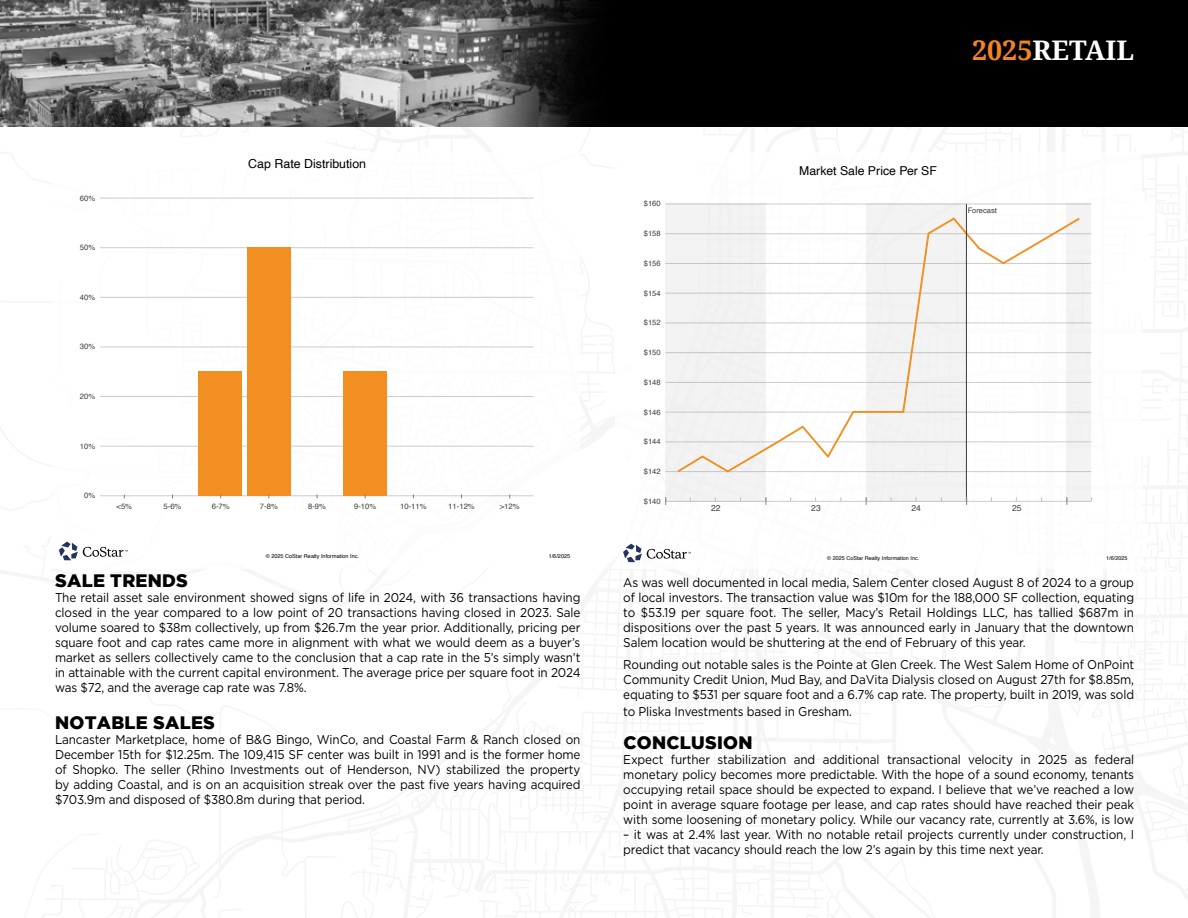
<style>
.page{position:relative;width:1188px;height:918px;background:#fff}
.page>*{position:absolute;margin:0;border:0;box-sizing:border-box;transform-origin:0 0}
.t1{font:700 27px "Noto Serif";color:#fff}
.t2{font:900 18px "Gotham";letter-spacing:.015em;color:#000}
.t3{font:12.75px/15px "Gotham";letter-spacing:-.01em;color:#000;text-align:justify;scale:.92 1}
.t4{font:12.45px "Helvetica";color:#000}
.t5{font:12.3px "Helvetica";color:#000}
.t6{font:8.55px "Helvetica";color:#404040}
.t7{font:7.65px "Helvetica";color:#404040}
.t8{font:5.55px "Helvetica";color:#000}
.t9{font:5.4px "Helvetica";color:#000}
.s1{color:#f18424}
</style>
<div class="page">
<div style="left:0;top:0;width:1188px;height:127px;background:#000"></div>
<img style="left:0;top:0;width:589px;height:127px">
<hr style="left:665px;top:501px;width:426px;height:1px;background:#ccc">
<hr style="left:665px;top:204px;width:426px;height:1px;background:#ccc">
<div style="left:665px;top:204px;width:101px;height:298px;background:#f3f3f3"></div>
<div style="left:866px;top:204px;width:100px;height:298px;background:#f3f3f3"></div>
<div style="left:1067px;top:204px;width:24px;height:298px;background:#f3f3f3"></div>
<svg style="left:675px;top:216px;width:407px;height:258px"></svg>
<hr style="left:966px;top:204px;width:1px;height:297px;background:#404040">
<svg style="left:623px;top:544px;width:68px;height:18px"></svg>
<hr style="left:100px;top:496px;width:434px;height:1px;background:#ccc">
<hr style="left:100px;top:446px;width:434px;height:1px;background:#ccc">
<hr style="left:100px;top:396px;width:434px;height:1px;background:#ccc">
<hr style="left:100px;top:347px;width:434px;height:1px;background:#ccc">
<hr style="left:100px;top:297px;width:434px;height:1px;background:#ccc">
<hr style="left:100px;top:247px;width:434px;height:1px;background:#ccc">
<hr style="left:100px;top:198px;width:434px;height:1px;background:#ccc">
<div style="left:199px;top:372px;width:43px;height:124px;background:#f28f20"></div>
<div style="left:247px;top:247px;width:43px;height:249px;background:#f28f20"></div>
<div style="left:343px;top:372px;width:44px;height:124px;background:#f28f20"></div>
<svg style="left:59px;top:542px;width:69px;height:18px"></svg>
<p class="t7" style="left:80px;top:192px;width:17px">60%</p>
<p class="t7" style="left:80px;top:242px;width:17px">50%</p>
<p class="t7" style="left:80px;top:291px;width:17px">40%</p>
<p class="t7" style="left:80px;top:341px;width:17px">30%</p>
<p class="t7" style="left:80px;top:390px;width:17px">20%</p>
<p class="t7" style="left:80px;top:440px;width:17px">10%</p>
<p class="t7" style="left:84px;top:490px;width:13px">0%</p>
<p class="t4" style="left:248px;top:154px;width:119px">Cap Rate Distribution</p>
<p class="t7" style="left:117px;top:501px;width:17px">&lt;5%</p>
<p class="t7" style="left:164px;top:501px;width:19px">5-6%</p>
<p class="t7" style="left:212px;top:501px;width:19px">6-7%</p>
<p class="t7" style="left:260px;top:501px;width:19px">7-8%</p>
<p class="t7" style="left:308px;top:501px;width:19px">8-9%</p>
<p class="t7" style="left:354px;top:501px;width:24px">9-10%</p>
<p class="t7" style="left:400px;top:501px;width:28px">10-11%</p>
<p class="t7" style="left:448px;top:501px;width:28px">11-12%</p>
<p class="t7" style="left:500px;top:501px;width:21px">&gt;12%</p>
<p class="t8" style="left:266px;top:551px;width:95px">© 2025 CoStar Realty Information Inc.</p>
<p class="t8" style="left:549px;top:551px;width:23px">1/6/2025</p>
<h2 class="t2" style="left:55px;top:570px;width:134px">SALE TRENDS</h2>
<p class="t3" style="left:55px;top:589px;width:573px">The retail asset sale environment showed signs of life in 2024, with 36 transactions having closed in the year compared to a low point of 20 transactions having closed in 2023. Sale volume soared to $38m collectively, up from $26.7m the year prior. Additionally, pricing per square foot and cap rates came more in alignment with what we would deem as a buyer’s market as sellers collectively came to the conclusion that a cap rate in the 5’s simply wasn’t in attainable with the current capital environment. The average price per square foot in 2024 was $72, and the average cap rate was 7.8%.</p>
<h2 class="t2" style="left:55px;top:712px;width:161px">NOTABLE SALES</h2>
<p class="t3" style="left:55px;top:732px;width:573px">Lancaster Marketplace, home of B&amp;G Bingo, WinCo, and Coastal Farm &amp; Ranch closed on December 15th for $12.25m. The 109,415 SF center was built in 1991 and is the former home of Shopko. The seller (Rhino Investments out of Henderson, NV) stabilized the property by adding Coastal, and is on an acquisition streak over the past five years having acquired $703.9m and disposed of $380.8m during that period.</p>
<p class="t7" style="left:644px;top:198px;width:18px">$160</p>
<p class="t7" style="left:644px;top:228px;width:18px">$158</p>
<p class="t7" style="left:644px;top:257px;width:18px">$156</p>
<p class="t7" style="left:644px;top:287px;width:18px">$154</p>
<p class="t7" style="left:644px;top:317px;width:18px">$152</p>
<p class="t7" style="left:644px;top:347px;width:18px">$150</p>
<p class="t7" style="left:644px;top:376px;width:18px">$148</p>
<p class="t7" style="left:644px;top:406px;width:18px">$146</p>
<p class="t7" style="left:644px;top:436px;width:18px">$144</p>
<p class="t7" style="left:644px;top:465px;width:18px">$142</p>
<p class="t7" style="left:644px;top:495px;width:18px">$140</p>
<h1 class="t1" style="left:972px;top:31px;width:163px"><span class="s1">2025</span>RETAIL</h1>
<p class="t5" style="left:799px;top:161px;width:139px">Market Sale Price Per SF</p>
<p class="t7" style="left:968px;top:204px;width:31px">Forecast</p>
<p class="t6" style="left:711px;top:501px;width:11px">22</p>
<p class="t6" style="left:811px;top:501px;width:11px">23</p>
<p class="t6" style="left:912px;top:501px;width:11px">24</p>
<p class="t6" style="left:1012px;top:501px;width:11px">25</p>
<p class="t9" style="left:827px;top:554px;width:94px">© 2025 CoStar Realty Information Inc.</p>
<p class="t9" style="left:1106px;top:554px;width:23px">1/6/2025</p>
<p class="t3" style="left:623px;top:575px;width:557px">As was well documented in local media, Salem Center closed August 8 of 2024 to a group of local investors. The transaction value was $10m for the 188,000 SF collection, equating to $53.19 per square foot. The seller, Macy’s Retail Holdings LLC, has tallied $687m in dispositions over the past 5 years. It was announced early in January that the downtown Salem location would be shuttering at the end of February of this year.</p>
<p class="t3" style="left:623px;top:657px;width:557px">Rounding out notable sales is the Pointe at Glen Creek. The West Salem Home of OnPoint Community Credit Union, Mud Bay, and DaVita Dialysis closed on August 27th for $8.85m, equating to $531 per square foot and a 6.7% cap rate. The property, built in 2019, was sold</p>
<p class="t3" style="left:623px;top:703px;width:250px">to Pliska Investments based in Gresham.</p>
<h2 class="t2" style="left:623px;top:732px;width:131px">CONCLUSION</h2>
<p class="t3" style="left:623px;top:751px;width:557px">Expect further stabilization and additional transactional velocity in 2025 as federal monetary policy becomes more predictable. With the hope of a sound economy, tenants occupying retail space should be expected to expand. I believe that we’ve reached a low point in average square footage per lease, and cap rates should have reached their peak with some loosening of monetary policy. While our vacancy rate, currently at 3.6%, is low</p>
<p class="t3" style="left:623px;top:826px;width:557px">– it was at 2.4% last year. With no notable retail projects currently under construction, I predict that vacancy should reach the low 2’s again by this time next year.</p>
</div>
